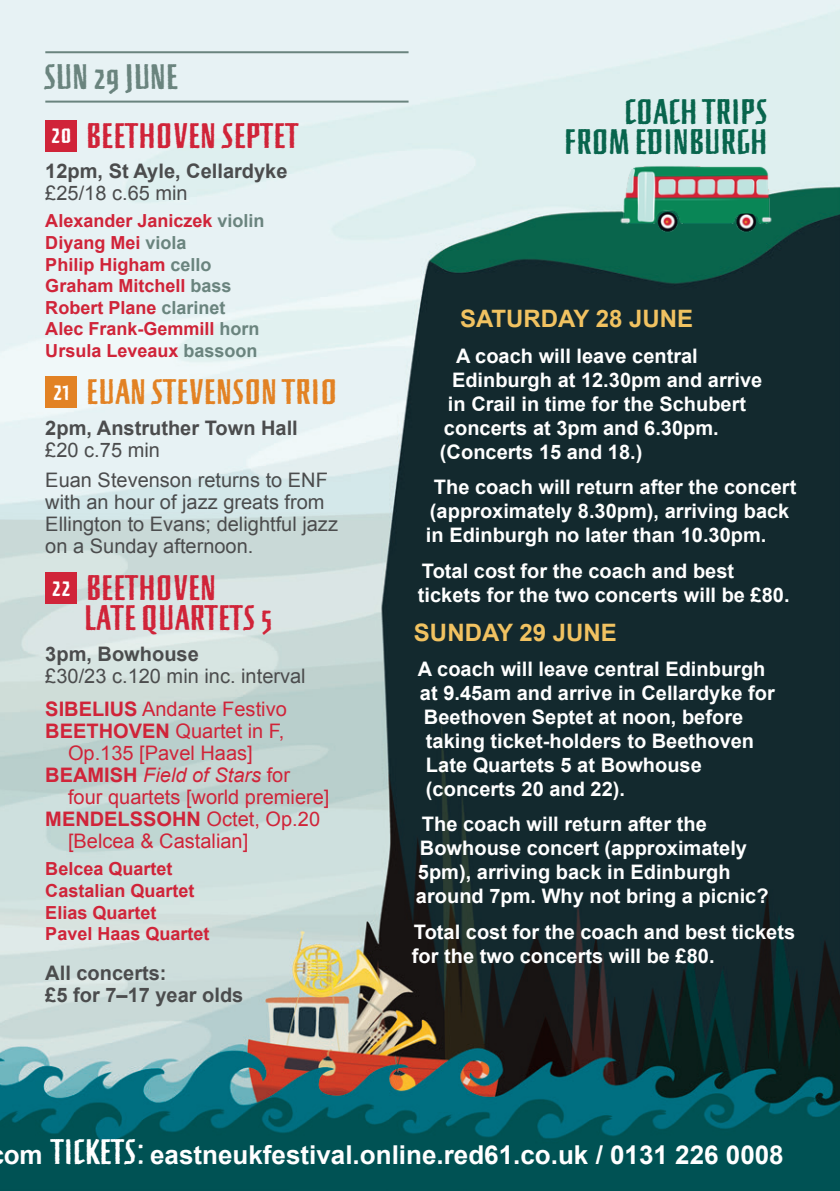
<style>
.page{position:relative;width:840px;height:1191px;background:#fff}
.page>*{position:absolute;margin:0;border:0;box-sizing:border-box;transform-origin:0 0}
.t1{font:700 32px/58.4px "Newberlin Rough OT";letter-spacing:.01em;color:#d02439}
.t2{font:700 32px/30px "Newberlin Rough OT";letter-spacing:.01em;color:#08654d;text-align:right}
.t3{font:700 32px "Newberlin Rough OT";letter-spacing:.01em;color:#e28224}
.t4{font:700 26px "Arial";color:#fff}
.t5{font:700 24px "Arial";color:#f1c261}
.t6{font:700 20px/24px "Arial";color:#fff}
.t7{font:20px/22px "Arial";color:#4b4c4d}
.t8{font:700 20px/22px "Arial";color:#4b4c4d}
.t9{font:20px "Arial";color:#d02439}
.t10{font:italic 20px "Arial";color:#d02439}
.t11{font:700 20px "Arial";color:#d02439}
.t12{font:700 18px/21.6px "Arial";color:#d02439}
.s1{color:#6a847e}
.s2{font-size:24px;color:#fff}
.s3{font-weight:700;color:#d02439}
.s4{color:#d02439}
.s5{font-weight:700}
.s6{font-weight:700;font-style:normal}
.s7{font-style:normal}
.s8{font-weight:400}
.s9{font-family:"Newberlin Rough OT";font-size:32px}
</style>
<div class="page">
<img style="left:0;top:0;width:839px;height:1191px">
<hr style="left:45px;top:101px;width:363px;height:2px;background:#6a847e">
<hr style="left:45px;top:51px;width:363px;height:2px;background:#6a847e">
<div style="left:45px;top:120px;width:32px;height:32px;background:#d02439"></div>
<div style="left:45px;top:376px;width:32px;height:32px;background:#e28224"></div>
<div style="left:45px;top:573px;width:32px;height:31px;background:#d02439"></div>
<img style="left:611px;top:155px;width:168px;height:85px">
<h1 class="t1" style="left:45px;top:48px;width:255px"><span class="s1">SUN 29 JUNE<br></span><span class="s2">20</span> BEETHOVEN SEPTET</h1>
<p class="t8" style="left:45px;top:161px;width:243px">12pm, St Ayle, Cellardyke</p>
<p class="t7" style="left:45px;top:182px;width:144px">£25/18 c.65 min</p>
<p class="t12" style="left:45px;top:211px;width:221px">Alexander Janiczek <span class="s1">violin<br></span>Diyang Mei <span class="s1">viola<br></span>Philip Higham <span class="s1">cello<br></span>Graham Mitchell <span class="s1">bass<br></span>Robert Plane <span class="s1">clarinet<br></span>Alec Frank-Gemmill <span class="s1">horn<br></span>Ursula Leveaux <span class="s1">bassoon</span></p>
<h1 class="t3" style="left:53px;top:372px;width:288px"><span class="s2">21</span> EUAN STEVENSON TRIO</h1>
<p class="t8" style="left:45px;top:417px;width:254px">2pm, Anstruther Town Hall</p>
<p class="t7" style="left:45px;top:434px;width:284px;line-height:30.4px">£20 c.75 min<br>Euan Stevenson returns to ENF</p>
<p class="t7" style="left:45px;top:491px;width:294px">with an hour of jazz greats from<br>Ellington to Evans; delightful jazz on a Sunday afternoon.</p>
<h1 class="t1" style="left:85px;top:573px;width:192px;line-height:30px;text-indent:-33px"><span class="s2">22</span> BEETHOVEN<br>LATE QUARTETS 5</h1>
<p class="t8" style="left:45px;top:643px;width:155px">3pm, Bowhouse</p>
<p class="t7" style="left:45px;top:659px;width:262px;line-height:33.4px">£30/23 c.120 min inc. interval<br><span class="s3">SIBELIUS</span> <span class="s4">Andante Festivo</span></p>
<p class="t9" style="left:45px;top:718px;width:240px"><span class="s5">BEETHOVEN</span> Quartet in F,</p>
<p class="t9" style="left:68px;top:740px;width:186px">Op.135 [Pavel Haas]</p>
<p class="t10" style="left:45px;top:762px;width:246px"><span class="s6">BEAMISH</span> Field of Stars <span class="s7">for</span></p>
<p class="t9" style="left:68px;top:784px;width:263px">four quartets [world premiere]</p>
<p class="t11" style="left:45px;top:806px;width:276px">MENDELSSOHN <span class="s8">Octet, Op.20</span></p>
<p class="t9" style="left:68px;top:828px;width:182px">[Belcea &amp; Castalian]</p>
<p class="t12" style="left:45px;top:859px;width:166px">Belcea Quartet<br>Castalian Quartet<br>Elias Quartet<br>Pavel Haas Quartet</p>
<p class="t8" style="left:45px;top:962px;width:199px">All concerts:<br>£5 for 7–17 year olds</p>
<h1 class="t2" style="left:565px;top:96px;width:207px">COACH TRIPS<br>FROM EDINBURGH</h1>
<p class="t5" style="left:459px;top:303px;width:234px">SATURDAY 28 JUNE</p>
<p class="t6" style="left:455px;top:344px;width:243px">A coach will leave central</p>
<p class="t6" style="left:451px;top:368px;width:312px">Edinburgh at 12.30pm and arrive</p>
<p class="t6" style="left:447px;top:392px;width:299px">in Crail in time for the Schubert</p>
<p class="t6" style="left:443px;top:416px;width:276px">concerts at 3pm and 6.30pm.</p>
<p class="t6" style="left:439px;top:440px;width:204px">(Concerts 15 and 18.)</p>
<p class="t6" style="left:425px;top:476px;width:371px;text-indent:8px">The coach will return after the concert (approximately 8.30pm), arriving back in Edinburgh no later than 10.30pm.</p>
<p class="t6" style="left:417px;top:559px;width:373px">Total cost for the coach and best tickets for the two concerts will be £80.</p>
<p class="t5" style="left:413px;top:616px;width:204px">SUNDAY 29 JUNE</p>
<p class="t6" style="left:417px;top:657px;width:349px">A coach will leave central Edinburgh</p>
<p class="t6" style="left:419px;top:681px;width:356px">at 9.45am and arrive in Cellardyke for</p>
<p class="t6" style="left:423px;top:705px;width:320px">Beethoven Septet at noon, before</p>
<p class="t6" style="left:425px;top:729px;width:329px">taking ticket-holders to Beethoven</p>
<p class="t6" style="left:425px;top:753px;width:277px">Late Quartets 5 at Bowhouse</p>
<p class="t6" style="left:425px;top:777px;width:200px">(concerts 20 and 22).</p>
<p class="t6" style="left:415px;top:813px;width:354px;text-indent:6px">The coach will return after the Bowhouse concert (approximately 5pm), arriving back in Edinburgh around 7pm. Why not bring a picnic?</p>
<p class="t6" style="left:411px;top:920px;width:384px">Total cost for the coach and best tickets for the two concerts will be £80.</p>
<h2 class="t4" style="left:4px;top:1138px;width:781px">om <span class="s9">TICKETS:</span> eastneukfestival.online.red61.co.uk / 0131 226 0008</h2>
</div>
